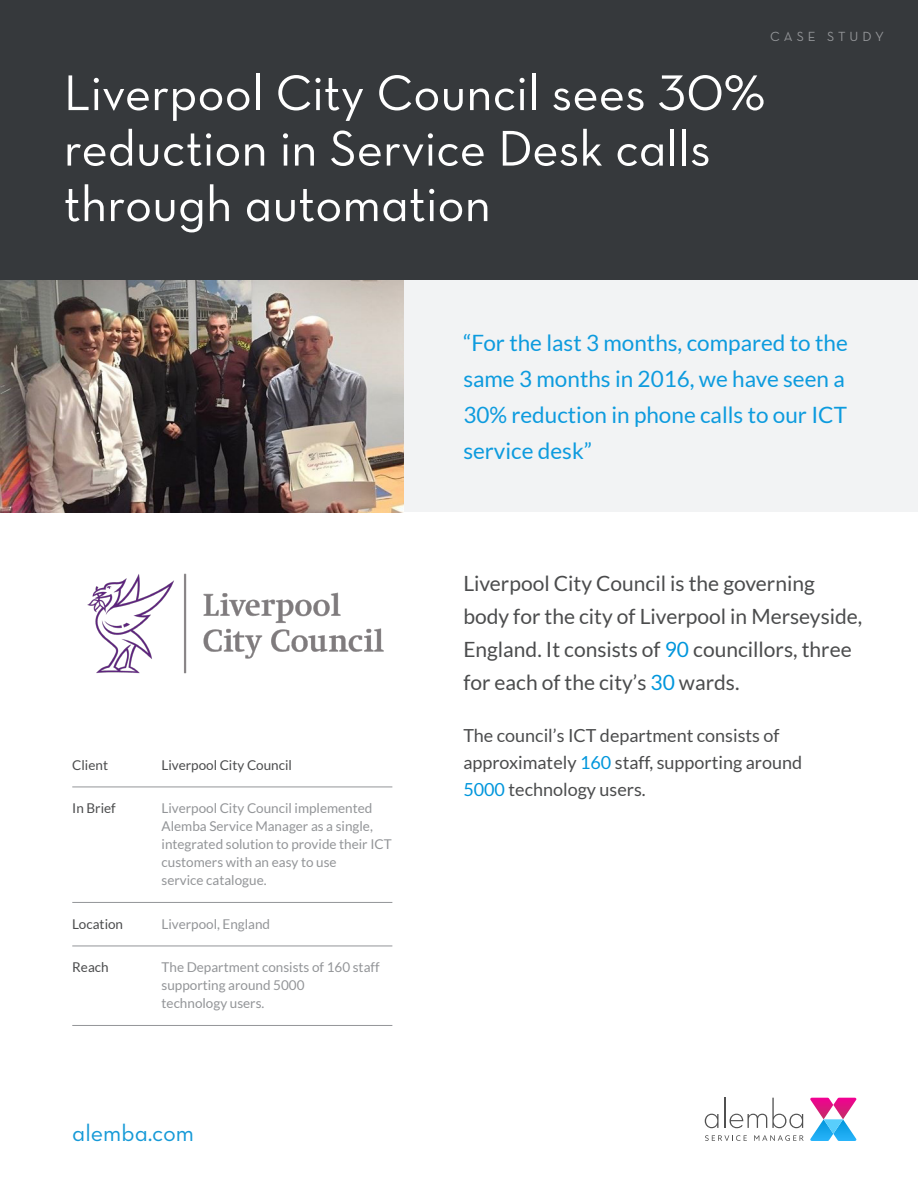
<style>
.page{position:relative;width:918px;height:1188px;background:#fff}
.page>*{position:absolute;margin:0;border:0;box-sizing:border-box;transform-origin:0 0}
.Large_heading{font:51px/55.5px "Neutra Text Book Alt";color:#fff}
.Medium_heading{font:24px "Neutra Text Book Alt";color:#1599d7}
.Header_quote{font:22.5px/36px "Lato";color:#0d9bde}
.Intro{font:21px/33px "Lato";color:#4b4c4d}
.Intro-2{font:18px/27px "Lato";color:#4b4c4d}
.Rules{font:13.5px/18px "Lato";color:#939598}
.Rules-2{font:13.5px "Lato";color:#4b4c4d}
.t1{font:13.5px "Neutra Text Book Alt";letter-spacing:.3em;color:#939598}
.s1{color:#0096dc}
</style>
<div class="page">
<svg style="left:705px;top:1135px;width:42px;height:6px"></svg>
<svg style="left:754px;top:1135px;width:50px;height:6px"></svg>
<svg style="left:810px;top:1098px;width:46px;height:43px"></svg>
<svg style="left:705px;top:1114px;width:14px;height:14px"></svg>
<hr style="left:724px;top:1098px;width:1px;height:30px;background:#505050">
<svg style="left:730px;top:1098px;width:73px;height:30px"></svg>
<div style="left:0;top:0;width:918px;height:281px;background:#36393c"></div>
<div style="left:0;top:281px;width:918px;height:231px;background:#f2f3f4"></div>
<hr style="left:72px;top:787px;width:320px;height:1px;background:#939598">
<hr style="left:72px;top:902px;width:320px;height:1px;background:#939598">
<hr style="left:72px;top:946px;width:320px;height:1px;background:#939598">
<hr style="left:72px;top:1025px;width:320px;height:1px;background:#939598">
<img style="left:0;top:281px;width:404px;height:231px">
<img style="left:87px;top:573px;width:297px;height:101px">
<p class="t1" style="left:770px;top:29px;width:115px">CASE STUDY</p>
<p class="Large_heading" style="left:64px;top:64px;width:703px">Liverpool City Council sees 30% reduction in Service Desk calls through automation</p>
<p class="Rules-2" style="left:72px;top:757px;width:37px">Client</p>
<p class="Rules-2" style="left:162px;top:757px;width:132px">Liverpool City Council</p>
<p class="Rules-2" style="left:72px;top:801px;width:45px">In Brief</p>
<p class="Rules" style="left:162px;top:799px;width:232px">Liverpool City Council implemented<br>Alemba Service Manager as a single, integrated solution to provide their ICT customers with an easy to use<br>service catalogue.</p>
<p class="Rules-2" style="left:72px;top:916px;width:52px">Location</p>
<p class="Rules" style="left:162px;top:915px;width:110px">Liverpool, England</p>
<p class="Rules-2" style="left:72px;top:960px;width:38px">Reach</p>
<p class="Rules" style="left:162px;top:958px;width:220px">The Department consists of 160 staff supporting around 5000<br>technology users.</p>
<p class="Medium_heading" style="left:72px;top:1118px;width:123px">alemba.com</p>
<p class="Header_quote" style="left:463px;top:325px;width:386px">“For the last 3 months, compared to the same 3 months in 2016, we have seen a<br>30% reduction in phone calls to our ICT service desk”</p>
<p class="Intro" style="left:463px;top:567px;width:401px">Liverpool City Council is the governing body for the city of Liverpool in Merseyside, England. It consists of <span class="s1">90</span> councillors, three for each of the city’s <span class="s1">30</span> wards.</p>
<p class="Intro-2" style="left:463px;top:722px;width:340px">The council’s ICT department consists of approximately <span class="s1">160</span> staff, supporting around<br><span class="s1">5000</span> technology users.</p>
</div>
